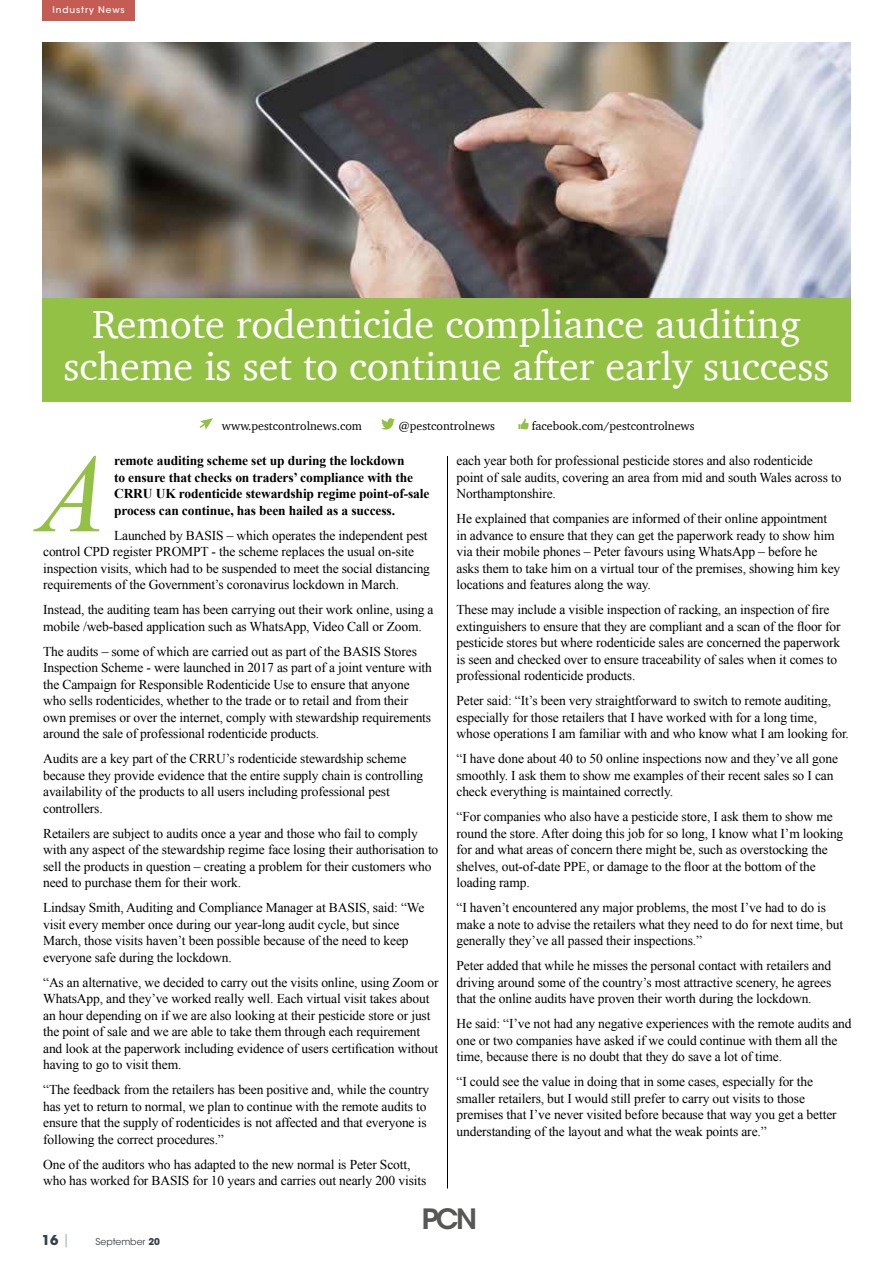
<style>
.page{position:relative;width:893px;height:1263px;background:#fff}
.page>*{position:absolute;margin:0;border:0;box-sizing:border-box;transform-origin:0 0}
.t1{font:italic 111.3px "Times New Roman";color:#92c145}
.t2{font:40.05px/42.9px "Charter";color:#fff;text-align:center}
.t3{font:600 27.75px "ITC Avant Garde Std";color:#575756}
.t4{font:13.5px/16.5px "Times New Roman";letter-spacing:-.01em;color:#000}
.t5{font:700 13.5px/16.5px "Times New Roman";letter-spacing:-.01em;color:#000}
.t6{font:700 13.5px "ITC Avant Garde Pro";color:#364248}
.t7{font:12px "Charter";color:#000}
.t8{font:9.3px "ITC Avant Garde Std";color:#364248}
.t9{font:500 9px "ITC Avant Garde Std";letter-spacing:.1em;color:#fff}
.s1{font-family:"ITC Avant Garde Std";font-weight:400;color:#a5b3bb}
.s2{font-family:"ITC Avant Garde Pro";font-weight:700}
</style>
<div class="page">
<img style="left:42px;top:43px;width:808px;height:255px">
<div style="left:42px;top:298px;width:808px;height:104px;background:#92c145"></div>
<svg style="left:200px;top:418px;width:13px;height:12px"></svg>
<svg style="left:381px;top:418px;width:14px;height:12px"></svg>
<svg style="left:518px;top:419px;width:11px;height:10px"></svg>
<hr style="left:447px;top:456px;width:1px;height:732px;background:#000">
<div style="left:42px;top:0;width:93px;height:20px;background:#c45c53"></div>
<p class="t9" style="left:52px;top:4px;width:74px">Industry News</p>
<h2 class="t2" style="left:63px;top:302px;width:768px">Remote rodenticide compliance auditing scheme is set to continue after early success</h2>
<p class="t7" style="left:222px;top:415px;width:142px">www.pestcontrolnews.com</p>
<p class="t7" style="left:399px;top:415px;width:98px">@pestcontrolnews</p>
<p class="t7" style="left:532px;top:415px;width:164px">facebook.com/pestcontrolnews</p>
<h1 class="t1" style="left:39px;top:417px;width:70px">A</h1>
<p class="t5" style="left:114px;top:452px;width:317px">remote auditing scheme set up during the lockdown<br>to ensure that checks on traders’ compliance with the CRRU UK rodenticide stewardship regime point-of-sale process can continue, has been hailed as a success.</p>
<p class="t4" style="left:43px;top:527px;width:388px;text-indent:71px">Launched by BASIS – which operates the independent pest control CPD register PROMPT - the scheme replaces the usual on-site inspection visits, which had to be suspended to meet the social distancing requirements of the Government’s coronavirus lockdown in March.</p>
<p class="t4" style="left:43px;top:601px;width:392px">Instead, the auditing team has been carrying out their work online, using a mobile /web-based application such as WhatsApp, Video Call or Zoom.</p>
<p class="t4" style="left:43px;top:643px;width:390px">The audits – some of which are carried out as part of the BASIS Stores Inspection Scheme - were launched in 2017 as part of a joint venture with the Campaign for Responsible Rodenticide Use to ensure that anyone who sells rodenticides, whether to the trade or to retail and from their own premises or over the internet, comply with stewardship requirements around the sale of professional rodenticide products.</p>
<p class="t4" style="left:43px;top:750px;width:382px">Audits are a key part of the CRRU’s rodenticide stewardship scheme because they provide evidence that the entire supply chain is controlling availability of the products to all users including professional pest controllers.</p>
<p class="t4" style="left:43px;top:825px;width:397px">Retailers are subject to audits once a year and those who fail to comply with any aspect of the stewardship regime face losing their authorisation to sell the products in question – creating a problem for their customers who need to purchase them for their work.</p>
<p class="t4" style="left:43px;top:899px;width:383px">Lindsay Smith, Auditing and Compliance Manager at BASIS, said: “We visit every member once during our year-long audit cycle, but since March, those visits haven’t been possible because of the need to keep everyone safe during the lockdown.</p>
<p class="t4" style="left:43px;top:974px;width:397px">“As an alternative, we decided to carry out the visits online, using Zoom or WhatsApp, and they’ve worked really well. Each virtual visit takes about an hour depending on if we are also looking at their pesticide store or just the point of sale and we are able to take them through each requirement and look at the paperwork including evidence of users certification without having to go to visit them.</p>
<p class="t4" style="left:43px;top:1081px;width:388px">“The feedback from the retailers has been positive and, while the country has yet to return to normal, we plan to continue with the remote audits to ensure that the supply of rodenticides is not affected and that everyone is following the correct procedures.”</p>
<p class="t4" style="left:43px;top:1156px;width:385px">One of the auditors who has adapted to the new normal is Peter Scott, who has worked for BASIS for 10 years and carries out nearly 200 visits</p>
<p class="t4" style="left:456px;top:452px;width:386px">each year both for professional pesticide stores and also rodenticide point of sale audits, covering an area from mid and south Wales across to<br>Northamptonshire.</p>
<p class="t4" style="left:456px;top:510px;width:385px">He explained that companies are informed of their online appointment in advance to ensure that they can get the paperwork ready to show him via their mobile phones – Peter favours using WhatsApp – before he asks them to take him on a virtual tour of the premises, showing him key locations and features along the way.</p>
<p class="t4" style="left:456px;top:601px;width:386px">These may include a visible inspection of racking, an inspection of fire extinguishers to ensure that they are compliant and a scan of the floor for pesticide stores but where rodenticide sales are concerned the paperwork is seen and checked over to ensure traceability of sales when it comes to professional rodenticide products.</p>
<p class="t4" style="left:456px;top:692px;width:394px">Peter said: “It’s been very straightforward to switch to remote auditing, especially for those retailers that I have worked with for a long time, whose operations I am familiar with and who know what I am looking for.</p>
<p class="t4" style="left:456px;top:750px;width:383px">“I have done about 40 to 50 online inspections now and they’ve all gone smoothly. I ask them to show me examples of their recent sales so I can check everything is maintained correctly.</p>
<p class="t4" style="left:456px;top:808px;width:388px">“For companies who also have a pesticide store, I ask them to show me round the store. After doing this job for so long, I know what I’m looking for and what areas of concern there might be, such as overstocking the shelves, out-of-date PPE, or damage to the floor at the bottom of the loading ramp.</p>
<p class="t4" style="left:456px;top:899px;width:388px">“I haven’t encountered any major problems, the most I’ve had to do is make a note to advise the retailers what they need to do for next time, but generally they’ve all passed their inspections.”</p>
<p class="t4" style="left:456px;top:957px;width:376px;text-align:justify">Peter added that while he misses the personal contact with retailers and driving around some of the country’s most attractive scenery, he agrees that the online audits have proven their worth during the lockdown.</p>
<p class="t4" style="left:456px;top:1015px;width:397px">He said: “I’ve not had any negative experiences with the remote audits and one or two companies have asked if we could continue with them all the time, because there is no doubt that they do save a lot of time.</p>
<p class="t4" style="left:456px;top:1073px;width:382px">“I could see the value in doing that in some cases, especially for the smaller retailers, but I would still prefer to carry out visits to those premises that I’ve never visited before because that way you get a better understanding of the layout and what the weak points are.”</p>
<p class="t6" style="left:42px;top:1231px;width:30px">16 <span class="s1">|</span></p>
<p class="t8" style="left:95px;top:1236px;width:66px">September <span class="s2">20</span></p>
<h3 class="t3" style="left:422px;top:1201px;width:57px">PCN</h3>
</div>
